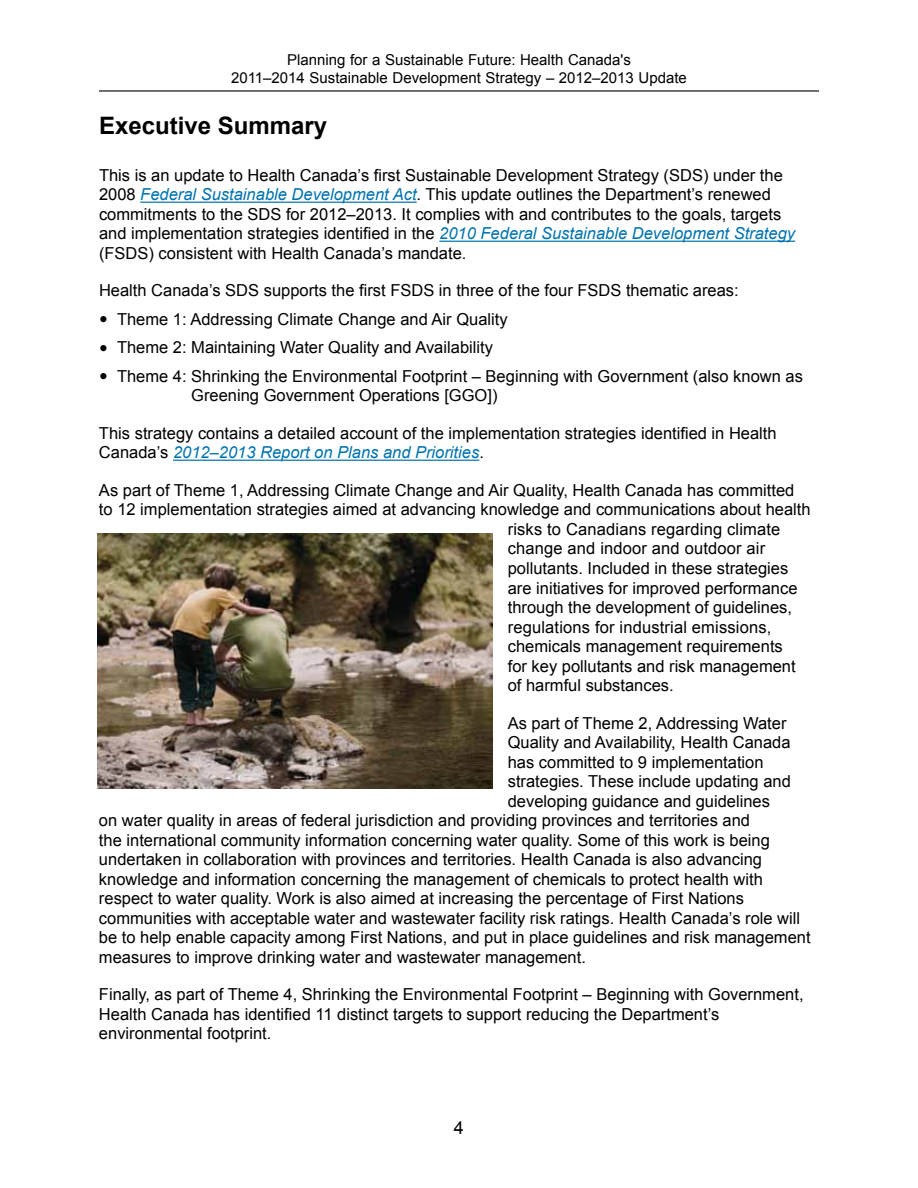
<style>
.page{position:relative;width:918px;height:1188px;background:#fff}
.page>*{position:absolute;margin:0;border:0;box-sizing:border-box;transform-origin:0 0}
.t1{font:700 24px "Arial";color:#000}
.t2{font:18px "Arial";color:#000}
.t3{font:16.5px/19.5px "Arial";color:#000}
.t4{font:15px/18px "Arial";color:#000;text-align:center}
.s1{font-style:italic;color:#0073ae}
.s2{font-size:24.75px}
</style>
<div class="page">
<hr style="left:99px;top:90px;width:720px;height:2px;background:#000">
<hr style="left:140px;top:202px;width:277px;height:1px;background:#0073ae">
<hr style="left:439px;top:241px;width:356px;height:1px;background:#0073ae">
<hr style="left:173px;top:460px;width:306px;height:1px;background:#0073ae">
<img style="left:97px;top:534px;width:396px;height:255px">
<p class="t4" style="left:231px;top:51px;width:457px">Planning for a Sustainable Future: Health Canada's<br>2011–2014 Sustainable Development Strategy – 2012–2013 Update</p>
<h1 class="t1" style="left:99px;top:110px;width:230px">Executive Summary</h1>
<p class="t3" style="left:99px;top:166px;width:698px">This is an update to Health Canada’s first Sustainable Development Strategy (SDS) under the 2008 <span class="s1">Federal Sustainable Development Act</span>. This update outlines the Department’s renewed commitments to the SDS for 2012–2013. It complies with and contributes to the goals, targets and implementation strategies identified in the <span class="s1">2010 Federal Sustainable Development Strategy </span>(FSDS) consistent with Health Canada’s mandate.</p>
<p class="t3" style="left:99px;top:281px;width:641px">Health Canada’s SDS supports the first FSDS in three of the four FSDS thematic areas:</p>
<p class="t3" style="left:99px;top:310px;width:410px"><span class="s2">•</span> Theme 1: Addressing Climate Change and Air Quality</p>
<p class="t3" style="left:99px;top:338px;width:395px"><span class="s2">•</span> Theme 2: Maintaining Water Quality and Availability</p>
<p class="t3" style="left:191px;top:367px;width:613px;text-indent:-92px"><span class="s2">•</span> Theme 4: Shrinking the Environmental Footprint – Beginning with Government (also known as<br>Greening Government Operations [GGO])</p>
<p class="t3" style="left:99px;top:424px;width:679px">This strategy contains a detailed account of the implementation strategies identified in Health<br>Canada’s <span class="s1">2012–2013 Report on Plans and Priorities</span>.</p>
<p class="t3" style="left:99px;top:481px;width:697px">As part of Theme 1, Addressing Climate Change and Air Quality, Health Canada has committed</p>
<p class="t3" style="left:99px;top:500px;width:713px">to 12 implementation strategies aimed at advancing knowledge and communications about health</p>
<p class="t3" style="left:508px;top:520px;width:274px">risks to Canadians regarding climate</p>
<p class="t3" style="left:508px;top:539px;width:259px">change and indoor and outdoor air</p>
<p class="t3" style="left:508px;top:559px;width:282px">pollutants. Included in these strategies</p>
<p class="t3" style="left:508px;top:578px;width:291px">are initiatives for improved performance</p>
<p class="t3" style="left:508px;top:598px;width:286px">through the development of guidelines,</p>
<p class="t3" style="left:508px;top:617px;width:265px">regulations for industrial emissions,</p>
<p class="t3" style="left:508px;top:637px;width:277px">chemicals management requirements</p>
<p class="t3" style="left:508px;top:656px;width:289px">for key pollutants and risk management</p>
<p class="t3" style="left:508px;top:676px;width:167px">of harmful substances.</p>
<p class="t3" style="left:508px;top:713px;width:280px">As part of Theme 2, Addressing Water</p>
<p class="t3" style="left:508px;top:733px;width:284px">Quality and Availability, Health Canada</p>
<p class="t3" style="left:508px;top:752px;width:257px">has committed to 9 implementation</p>
<p class="t3" style="left:508px;top:772px;width:285px">strategies. These include updating and</p>
<p class="t3" style="left:508px;top:791px;width:264px">developing guidance and guidelines</p>
<p class="t3" style="left:99px;top:811px;width:653px">on water quality in areas of federal jurisdiction and providing provinces and territories and</p>
<p class="t3" style="left:99px;top:830px;width:673px">the international community information concerning water quality. Some of this work is being</p>
<p class="t3" style="left:99px;top:850px;width:665px">undertaken in collaboration with provinces and territories. Health Canada is also advancing</p>
<p class="t3" style="left:99px;top:869px;width:665px">knowledge and information concerning the management of chemicals to protect health with</p>
<p class="t3" style="left:99px;top:889px;width:646px">respect to water quality. Work is also aimed at increasing the percentage of First Nations</p>
<p class="t3" style="left:99px;top:908px;width:703px">communities with acceptable water and wastewater facility risk ratings. Health Canada’s role will</p>
<p class="t3" style="left:99px;top:928px;width:713px">be to help enable capacity among First Nations, and put in place guidelines and risk management</p>
<p class="t3" style="left:99px;top:947px;width:488px">measures to improve drinking water and wastewater management.</p>
<p class="t3" style="left:99px;top:985px;width:706px">Finally, as part of Theme 4, Shrinking the Environmental Footprint – Beginning with Government,<br>Health Canada has identified 11 distinct targets to support reducing the Department’s environmental footprint.</p>
<p class="t2" style="left:454px;top:1115px;width:12px">4</p>
</div>
